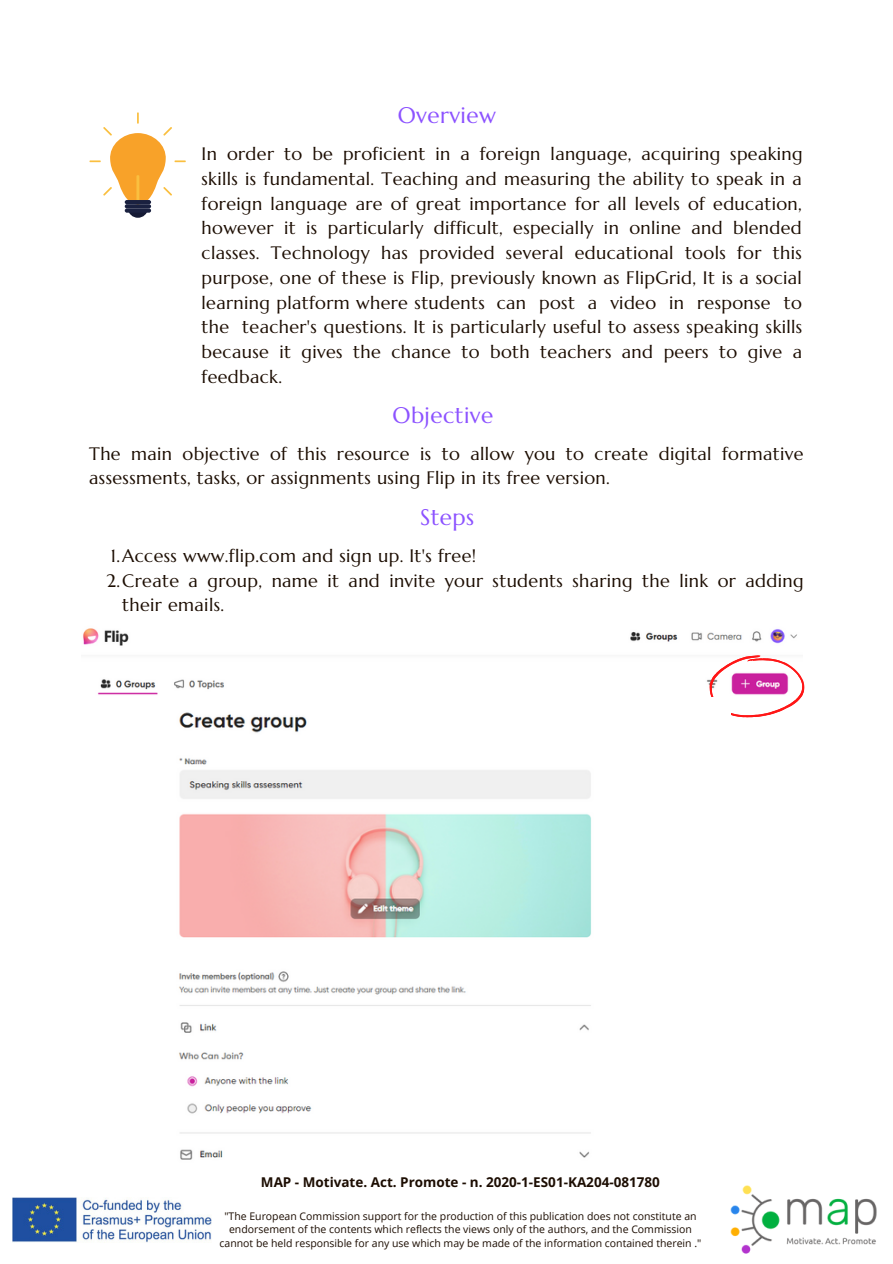
<style>
.page{position:relative;width:893px;height:1264px;background:#fff}
.page>*{position:absolute;margin:0;border:0;box-sizing:border-box;transform-origin:0 0}
.t1{font:22.5px "Marcellus";letter-spacing:.02em;color:#8c52ff}
.t2{font:18px/24.8px "Marcellus";letter-spacing:.02em;color:#1c0d02;text-align:justify}
.t3{font:700 13.5px "Open Sans";color:#1c0d02}
.t4{font:10.5px/13.5px "Open Sans";color:#1c0d02;text-align:center}
</style>
<div class="page">
<img style="left:12px;top:1197px;width:199px;height:45px">
<img style="left:730px;top:1185px;width:147px;height:69px">
<img style="left:83px;top:628px;width:714px;height:90px">
<svg style="left:709px;top:655px;width:95px;height:62px"></svg>
<svg style="left:89px;top:112px;width:97px;height:106px"></svg>
<hr style="left:125px;top:200px;width:26px;height:4px;background:#1a2140;border-radius:2px">
<svg style="left:125px;top:204px;width:26px;height:4px"></svg>
<div style="left:125px;top:208px;width:26px;height:5px;background:#1a2140;border-radius:2px"></div>
<img style="left:165px;top:697px;width:565px;height:463px">
<p class="t1" style="left:397px;top:101px;width:100px">Overview</p>
<p class="t2" style="left:201px;top:141px;width:602px">In order to be proficient in a foreign language, acquiring speaking skills is fundamental. Teaching and measuring the ability to speak in a foreign language are of great importance for all levels of education, however it is particularly difficult, especially in online and blended classes. Technology has provided several educational tools for this purpose, one of these is Flip, previously known as FlipGrid, It is a social learning platform where students can post a video in response to the teacher's questions. It is particularly useful to assess speaking skills because it gives the chance to both teachers and peers to give a feedback.</p>
<p class="t1" style="left:392px;top:401px;width:102px">Objective</p>
<p class="t2" style="left:89px;top:441px;width:715px">The main objective of this resource is to allow you to create digital formative assessments, tasks, or assignments using Flip in its free version.</p>
<p class="t1" style="left:420px;top:503px;width:56px">Steps</p>
<p class="t2" style="left:111px;top:543px;width:367px">1.Access www.flip.com and sign up. It's free!</p>
<p class="t2" style="left:106px;top:568px;width:698px">2.Create a group, name it and invite your students sharing the link or adding</p>
<p class="t2" style="left:122px;top:592px;width:103px">their emails.</p>
<p class="t3" style="left:261px;top:1172px;width:400px">MAP - Motivate. Act. Promote - n. 2020-1-ES01-KA204-081780</p>
<p class="t4" style="left:219px;top:1208px;width:483px">"The European Commission support for the production of this publication does not constitute an endorsement of the contents which reflects the views only of the authors, and the Commission cannot be held responsible for any use which may be made of the information contained therein ."</p>
</div>
